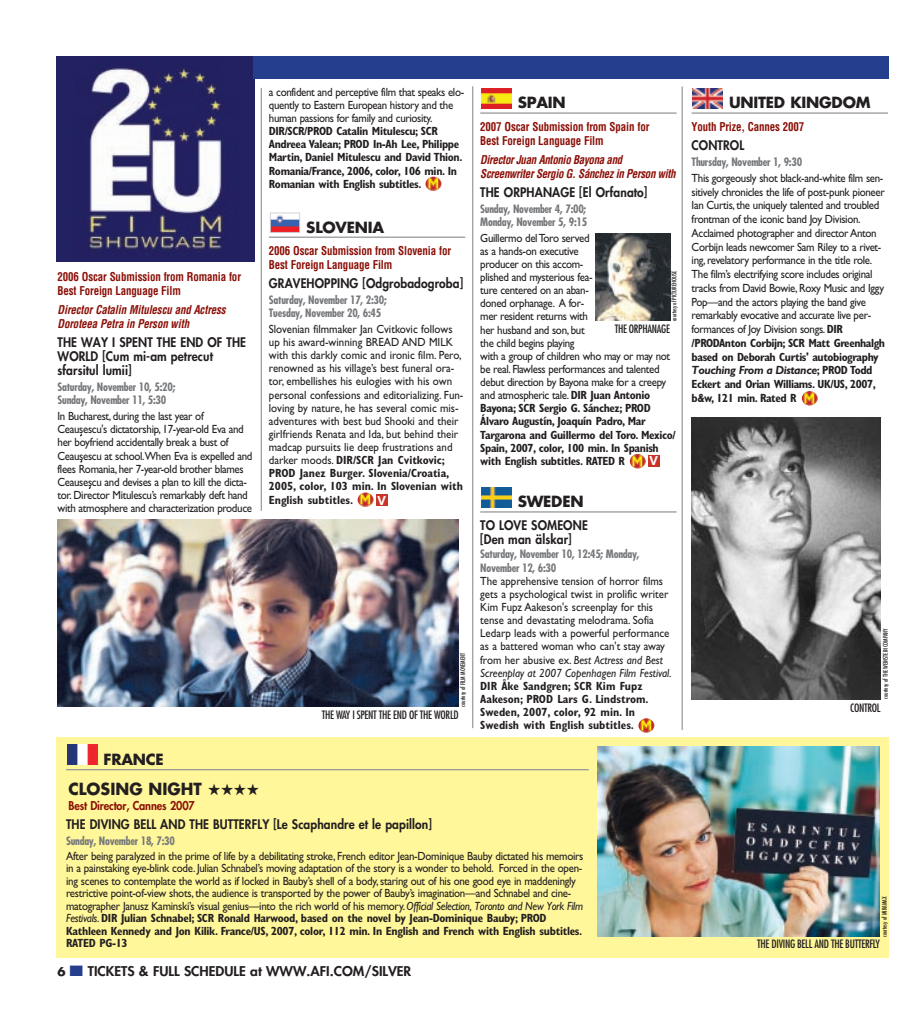
<style>
.page{position:relative;width:923px;height:1035px;background:#fff}
.page>*{position:absolute;margin:0;border:0;box-sizing:border-box;transform-origin:0 0}
.t1{font:700 16.25px "Futura";color:#231f20}
.t2{font:700 15px "Futura";letter-spacing:-.015em;color:#231f20}
.t3{font:800 13.12px "Futura";color:#231f20;scale:1.05 1}
.t4{font:800 12.88px/14.4px "Futura";letter-spacing:.01em;color:#231f20;scale:.93 1}
.t5{font:700 12.38px "Helvetica";color:#fff;scale:1.1 1}
.t6{font:11.88px/13.1px "Gill Sans";letter-spacing:-.03em;color:#231f20;scale:.92 1}
.t7{font:11.88px/13.1px "Gill Sans";color:#231f20;scale:.92 1}
.t8{font:700 condensed 11.88px/14.2px "Helvetica";letter-spacing:-.01em;color:#8b0f07;scale:.92 1}
.t9{font:700 condensed 11.88px/13.1px "Gill Sans";letter-spacing:-.03em;color:#231f20}
.t10{font:italic 700 condensed 11.88px/14.2px "Helvetica";letter-spacing:-.03em;color:#8b0f07;scale:.92 1}
.t11{font:700 condensed 11.88px/13.1px "Gill Sans";color:#231f20}
.t12{font:800 11.88px "Futura";letter-spacing:-.01em;color:#8b0f07;scale:.92 1}
.t13{font:700 condensed 11.25px/13.1px "Futura";letter-spacing:-.025em;color:#76787b}
.t14{font:condensed 11.25px "Futura";letter-spacing:-.025em;color:#231f20}
.t15{font:condensed 6.25px "Futura";letter-spacing:-.01em;color:#231f20}
.s1{font-weight:700;font-stretch:condensed}
.s2{font-style:italic}
.s3{font-weight:700;font-size:11.88px}
.s4{color:#253f8e}
.s5{font-weight:700;font-style:italic}
</style>
<div class="page">
<hr style="left:269px;top:237px;width:196px;height:1px;background:#939598">
<hr style="left:480px;top:112px;width:196px;height:2px;background:#939598">
<hr style="left:480px;top:511px;width:196px;height:2px;background:#939598">
<hr style="left:691px;top:112px;width:197px;height:2px;background:#939598">
<img style="left:801px;top:391px;width:16px;height:14px;border-radius:50%">
<img style="left:692px;top:89px;width:30px;height:19px">
<img style="left:638px;top:718px;width:16px;height:15px;border-radius:50%">
<img style="left:481px;top:488px;width:30px;height:19px">
<div style="left:648px;top:455px;width:11px;height:11px;background:#ca3427"></div>
<img style="left:630px;top:454px;width:15px;height:14px;border-radius:50%">
<img style="left:481px;top:89px;width:30px;height:19px">
<div style="left:376px;top:495px;width:11px;height:11px;background:#ca3427"></div>
<img style="left:357px;top:493px;width:16px;height:14px;border-radius:50%">
<img style="left:272px;top:215px;width:26px;height:16px">
<div style="left:270px;top:213px;width:30px;height:20px;border:1px solid #d1d2d4"></div>
<img style="left:425px;top:177px;width:16px;height:14px;border-radius:50%">
<div style="left:56px;top:737px;width:833px;height:221px;background:#fff79a"></div>
<hr style="left:66px;top:769px;width:522px;height:1px;background:#939598">
<img style="left:67px;top:745px;width:30px;height:20px">
<img style="left:57px;top:519px;width:401px;height:187px">
<img style="left:597px;top:746px;width:282px;height:191px">
<img style="left:595px;top:234px;width:75px;height:87px">
<hr style="left:682px;top:87px;width:1px;height:643px;background:#808285">
<hr style="left:472px;top:86px;width:1px;height:642px;background:#808285">
<hr style="left:261px;top:88px;width:1px;height:423px;background:#808285">
<img style="left:57px;top:56px;width:197px;height:206px">
<div style="left:253px;top:56px;width:636px;height:23px;background:#253f8e"></div>
<img style="left:691px;top:418px;width:189px;height:282px">
<p class="t8" style="left:58px;top:269px;width:201px">2006 Oscar Submission from Romania for<br>Best Foreign Language Film</p>
<p class="t10" style="left:58px;top:302px;width:186px">Director Catalin Mitulescu and Actress<br>Doroteea Petra in Person with</p>
<p class="t4" style="left:58px;top:336px;width:204px">THE WAY I SPENT THE END OF THE<br>WORLD [Cum mi-am petrecut sfarsitul lumii]</p>
<p class="t13" style="left:58px;top:382px;width:119px">Saturday, November 10, 5:20;<br>Sunday, November 11, 5:30</p>
<p class="t6" style="left:58px;top:411px;width:213px">In Bucharest, during the last year of Ceausescu's dictatorship, 17-year-old Eva and her boyfriend accidentally break a bust of Ceausescu at school.When Eva is expelled and flees Romania, her 7-year-old brother blames Ceausescu and devises a plan to kill the dicta&shy;tor. Director Mitulescu’s remarkably deft hand with atmosphere and characterization produce</p>
<p class="t6" style="left:269px;top:86px;width:214px">a confident and perceptive film that speaks elo&shy;quently to Eastern European history and the human passions for family and curiosity.</p>
<p class="t9" style="left:269px;top:126px;width:195px">DIR/SCR/PROD Catalin Mitulescu; SCR Andreea Valean; PROD In-Ah Lee, Philippe Martin, Daniel Mitulescu and David Thion.<br>Romania/France, 2006, color, 106 min. In Romanian with English subtitles.</p>
<p class="t2" style="left:306px;top:221px;width:79px">SLOVENIA</p>
<p class="t8" style="left:269px;top:244px;width:199px">2006 Oscar Submission from Slovenia for<br>Best Foreign Language Film</p>
<p class="t4" style="left:269px;top:278px;width:210px">GRAVEHOPPING [Odgrobadogroba]</p>
<p class="t13" style="left:269px;top:295px;width:119px">Saturday, November 17, 2:30;<br>Tuesday, November 20, 6:45</p>
<p class="t7" style="left:269px;top:323px;width:213px">Slovenian filmmaker Jan Cvitkovic follows up his award-winning BREAD AND MILK with this darkly comic and ironic film. Pero, renowned as his village’s best funeral ora&shy;tor, embellishes his eulogies with his own personal confessions and editorializing. Fun&shy;loving by nature, he has several comic mis&shy;adventures with best bud Shooki and their girlfriends Renata and Ida, but behind their madcap pursuits lie deep frustrations and darker moods. <span class="s1">DIR/SCR Jan Cvitkovic; PROD Janez Burger. Slovenia/Croatia, 2005, color, 103 min. In Slovenian with English subtitles.</span></p>
<p class="t5" style="left:377px;top:496px;width:10px">V</p>
<p class="t15" style="left:460px;top:707px;width:55px;rotate:-90deg">courtesy of FILM MOVEMENT</p>
<p class="t14" style="left:322px;top:710px;width:138px">THE WAY I SPENT THE END OF THE WORLD</p>
<p class="t2" style="left:517px;top:97px;width:50px">SPAIN</p>
<p class="t8" style="left:480px;top:120px;width:185px">2007 Oscar Submission from Spain for<br>Best Foreign Language Film</p>
<p class="t10" style="left:480px;top:153px;width:216px">DirectorJuan Antonio Bayona and<br>ScreenwriterSergio G.Sánchez in Person with</p>
<p class="t4" style="left:480px;top:187px;width:181px">THE ORPHANAGE [El Orfanato]</p>
<p class="t13" style="left:480px;top:203px;width:108px">Sunday, November 4, 7:00;<br>Monday, November 5, 9:15</p>
<p class="t6" style="left:480px;top:232px;width:214px">Guillermo del Toro served<br>as a hands-on executive<br>producer on this accom-<br>plished and mysterious fea-<br>ture centered on an aban-<br>doned orphanage. A for-<br>mer resident returns with<br>her husband and son, but<br>the child begins playing<br>with a group of children who may or may not be real. Flawless performances and talented debut direction by Bayona make for a creepy and atmospheric tale. <span class="s1">DIR Juan Antonio<br>Bayona; SCR Sergio G. Sánchez; PROD<br>Álvaro Augustín, Joaquín Padro, Mar<br>Targarona and Guillermo del Toro. Mexico/<br>Spain, 2007, color, 100 min. In Spanish with English subtitles. RATED R</span></p>
<p class="t2" style="left:517px;top:496px;width:67px">SWEDEN</p>
<p class="t4" style="left:480px;top:519px;width:117px">TO LOVE SOMEONE [Den man älskar]</p>
<p class="t13" style="left:480px;top:548px;width:161px;line-height:13.8px">Saturday, November 10, 12:45; Monday,<br>November 12, 6:30</p>
<p class="t7" style="left:480px;top:575px;width:209px">The apprehensive tension of horror films gets a psychological twist in prolific writer Kim Fupz Aakeson's screenplay for this tense and devastating melodrama. Sofia Ledarp leads with a powerful performance as a battered woman who can't stay away from her abusive ex. <span class="s2">Best Actress and Best Screenplay at 2007 Copenhagen Film Festival.</span></p>
<p class="t11" style="left:480px;top:680px;width:170px">DIR Åke Sandgren; SCR Kim Fupz<br>Aakeson; PROD Lars G. Lindstrom.<br>Sweden, 2007, color, 92 min. In<br>Swedish with English subtitles.</p>
<p class="t15" style="left:671px;top:321px;width:52px;rotate:-90deg">courtesy of PICTUREHOUSE</p>
<p class="t14" style="left:614px;top:325px;width:57px">THE ORPHANAGE</p>
<p class="t5" style="left:649px;top:456px;width:10px">V</p>
<p class="t2" style="left:103px;top:753px;width:62px">FRANCE</p>
<h1 class="t1" style="left:68px;top:783px;width:192px">CLOSING NIGHT ★★★★</h1>
<p class="t12" style="left:68px;top:801px;width:139px">Best Director, Cannes 2007</p>
<p class="t4" style="left:66px;top:819px;width:395px">THE DIVING BELL AND THE BUTTERFLY [Le Scaphandre et le papillon]</p>
<p class="t13" style="left:66px;top:835px;width:110px">Sunday, November 18, 7:30</p>
<p class="t6" style="left:66px;top:851px;width:564px;line-height:12.5px">After being paralyzed in the prime of life by a debilitating stroke, French editor Jean-Dominique Bauby dictated his memoirs in a painstaking eye-blink code. Julian Schnabel’s moving adaptation of the story is a wonder to behold. Forced in the open&shy;ing scenes to contemplate the world as if locked in Bauby’s shell of a body, staring out of his one good eye in maddeningly restrictive point-of-view shots, the audience is transported by the power of Bauby’s imagination—and Schnabel and cine&shy;matographer Janusz Kaminski’s visual genius—into the rich world of his memory. <span class="s2">Official Selection, Toronto and New York Film Festivals</span>. <span class="s1">DIR Julian Schnabel; SCR Ronald Harwood, based on the novel by Jean-Dominique Bauby; PROD Kathleen Kennedy and Jon Kilik. France/US, 2007, color, 112 min. In English and French with English subtitles.<br>RATED PG-13</span></p>
<p class="t3" style="left:58px;top:966px;width:338px"><span class="s3">6</span> <span class="s4">■</span> TICKETS &amp; FULL SCHEDULE at WWW.AFI.COM/SILVER</p>
<p class="t2" style="left:729px;top:97px;width:143px">UNITED KINGDOM</p>
<p class="t8" style="left:691px;top:120px;width:124px">Youth Prize, Cannes 2007</p>
<p class="t4" style="left:691px;top:139px;width:58px">CONTROL</p>
<p class="t13" style="left:691px;top:156px;width:112px">Thursday, November 1, 9:30</p>
<p class="t6" style="left:691px;top:172px;width:212px;line-height:13.8px">This gorgeously shot black-and-white film sen&shy;sitively chronicles the life of post-punk pioneer Ian Curtis, the uniquely talented and troubled frontman of the iconic band Joy Division.<br>Acclaimed photographer and director Anton Corbijn leads newcomer Sam Riley to a rivet&shy;ing, revelatory performance in the title role.<br>The film’s electrifying score includes original tracks from David Bowie, Roxy Music and Iggy Pop—and the actors playing the band give remarkably evocative and accurate live per&shy;formances of Joy Division songs. <span class="s1">DIR /PRODAnton Corbijn; SCR Matt Greenhalgh based on Deborah Curtis' autobiography </span><span class="s5">Touching From a Distance</span><span class="s1">; PROD Todd Eckert and Orian Williams. UK/US, 2007, b&amp;w, 121 min. Rated R</span></p>
<p class="t15" style="left:883px;top:699px;width:72px;rotate:-90deg">courtesy of THE WEINSTEIN COMPANY</p>
<p class="t14" style="left:850px;top:703px;width:32px">CONTROL</p>
<p class="t15" style="left:882px;top:937px;width:42px;rotate:-90deg">courtesy of MIRAMAX</p>
<p class="t14" style="left:757px;top:940px;width:124px">THE DIVING BELL AND THE BUTTERFLY</p>
</div>
